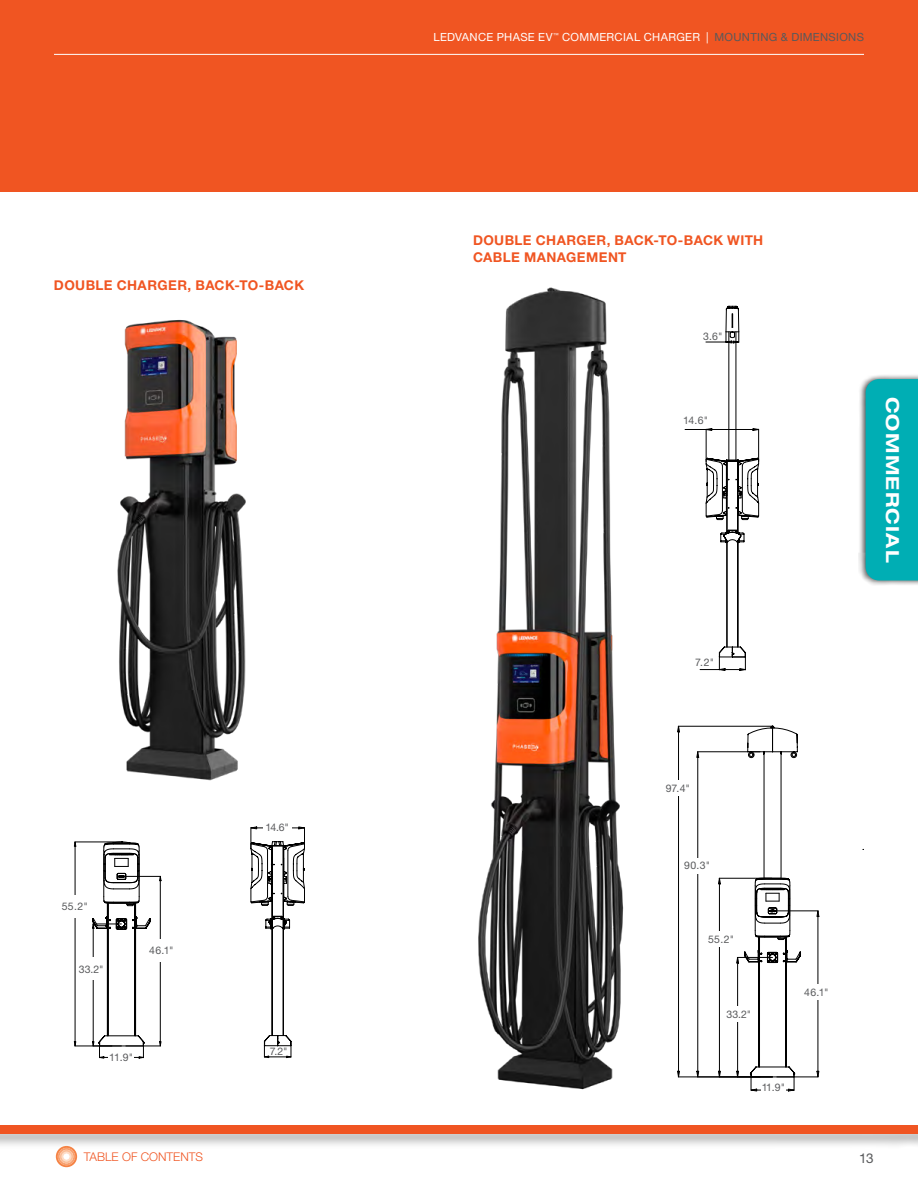
<style>
.page{position:relative;width:918px;height:1188px;background:#fff}
.page>*{position:absolute;margin:0;border:0;box-sizing:border-box;transform-origin:0 0}
.t1{font:700 expanded 18px "Helvetica Neue LT Pro";letter-spacing:.08em;color:#fff}
.t2{font:700 13.5px/16.5px "Helvetica Neue LT Pro";letter-spacing:.03em;color:#f05522}
.t3{font:13.5px "Helvetica Neue LT Pro";color:#58595b}
.t4{font:300 12px "Helvetica Neue LT Pro";color:#f05522}
.t5{font:11.25px "Helvetica Neue LT Pro";letter-spacing:.03em;color:#fff}
.t6{font:10.5px "Helvetica Neue LT Pro";color:#58595b}
.s1{color:#58595b}
</style>
<div class="page">
<div style="left:0;top:0;width:918px;height:191px;background:#f05522"></div>
<hr style="left:54px;top:54px;width:810px;height:1px;background:#fff">
<svg style="left:250px;top:826px;width:55px;height:232px"></svg>
<div style="left:263px;top:819px;width:29px;height:17px;background:#fff"></div>
<svg style="left:74px;top:841px;width:88px;height:218px"></svg>
<div style="left:56px;top:895px;width:38px;height:23px;background:#fff"></div>
<div style="left:109px;top:1051px;width:25px;height:13px;background:#fff"></div>
<div style="left:77px;top:958px;width:28px;height:22px;background:#fff"></div>
<div style="left:147px;top:939px;width:29px;height:23px;background:#fff"></div>
<div style="left:0;top:1124px;width:918px;height:25px;background:#000;opacity:.3"></div>
<div style="left:0;top:1125px;width:918px;height:9px;background:#f05522"></div>
<svg style="left:684px;top:306px;width:75px;height:365px"></svg>
<img style="left:117px;top:320px;width:129px;height:461px">
<img style="left:478px;top:287px;width:146px;height:803px">
<svg style="left:697px;top:751px;width:39px;height:326px"></svg>
<svg style="left:696px;top:751px;width:3px;height:7px"></svg>
<svg style="left:696px;top:1070px;width:3px;height:7px"></svg>
<hr style="left:719px;top:878px;width:53px;height:1px;background:#000">
<hr style="left:719px;top:884px;width:1px;height:187px;background:#000">
<svg style="left:718px;top:877px;width:3px;height:8px"></svg>
<svg style="left:718px;top:1070px;width:3px;height:7px"></svg>
<hr style="left:678px;top:726px;width:94px;height:1px;background:#000">
<hr style="left:678px;top:1077px;width:94px;height:1px;background:#000">
<hr style="left:678px;top:732px;width:1px;height:339px;background:#000">
<svg style="left:677px;top:725px;width:3px;height:8px"></svg>
<svg style="left:677px;top:1070px;width:3px;height:8px"></svg>
<hr style="left:884px;top:849px;width:1px;height:32px;background:#000">
<hr style="left:917px;top:849px;width:1px;height:32px;background:#000">
<svg style="left:736px;top:726px;width:128px;height:366px"></svg>
<div style="left:662px;top:780px;width:32px;height:16px;background:#fff"></div>
<div style="left:683px;top:858px;width:28px;height:15px;background:#fff"></div>
<div style="left:708px;top:932px;width:26px;height:15px;background:#fff"></div>
<div style="left:726px;top:1007px;width:26px;height:15px;background:#fff"></div>
<div style="left:804px;top:984px;width:25px;height:16px;background:#fff"></div>
<div style="left:761px;top:1080px;width:25px;height:15px;background:#fff"></div>
<div style="left:858px;top:374px;width:60px;height:212px;background:#000;opacity:.7"></div>
<div style="left:866px;top:379px;width:52px;height:202px;background:#00aeb4"></div>
<svg style="left:56px;top:1146px;width:21px;height:21px"></svg>
<p class="t2" style="left:54px;top:277px;width:252px">DOUBLE CHARGER, BACK-TO-BACK</p>
<p class="t6" style="left:62px;top:900px;width:28px">55.2"</p>
<p class="t6" style="left:79px;top:963px;width:26px">33.2"</p>
<p class="t6" style="left:149px;top:944px;width:26px">46.1"</p>
<p class="t6" style="left:109px;top:1051px;width:26px">11.9"</p>
<p class="t4" style="left:84px;top:1150px;width:121px">TABLE OF CONTENTS</p>
<p class="t6" style="left:265px;top:821px;width:25px">14.6"</p>
<p class="t6" style="left:270px;top:1045px;width:19px">7.2"</p>
<p class="t5" style="left:433px;top:30px;width:432px">LEDVANCE PHASE EV<sup>™</sup> COMMERCIAL CHARGER | <span class="s1">MOUNTING &amp; DIMENSIONS</span></p>
<p class="t2" style="left:473px;top:232px;width:292px">DOUBLE CHARGER, BACK-TO-BACK WITH<br>CABLE MANAGEMENT</p>
<p class="t6" style="left:703px;top:330px;width:21px">3.6"</p>
<p class="t6" style="left:683px;top:414px;width:27px">14.6"</p>
<p class="t6" style="left:695px;top:656px;width:20px">7.2"</p>
<h1 class="t1" style="left:904px;top:397px;width:168px;rotate:90deg">COMMERCIAL</h1>
<p class="t6" style="left:666px;top:782px;width:26px">97.4"</p>
<p class="t6" style="left:684px;top:860px;width:28px">90.3"</p>
<p class="t6" style="left:708px;top:933px;width:28px">55.2"</p>
<p class="t6" style="left:727px;top:1008px;width:26px">33.2"</p>
<p class="t6" style="left:804px;top:986px;width:26px">46.1"</p>
<p class="t6" style="left:762px;top:1081px;width:25px">11.9"</p>
<p class="t3" style="left:859px;top:1150px;width:16px">13</p>
</div>
